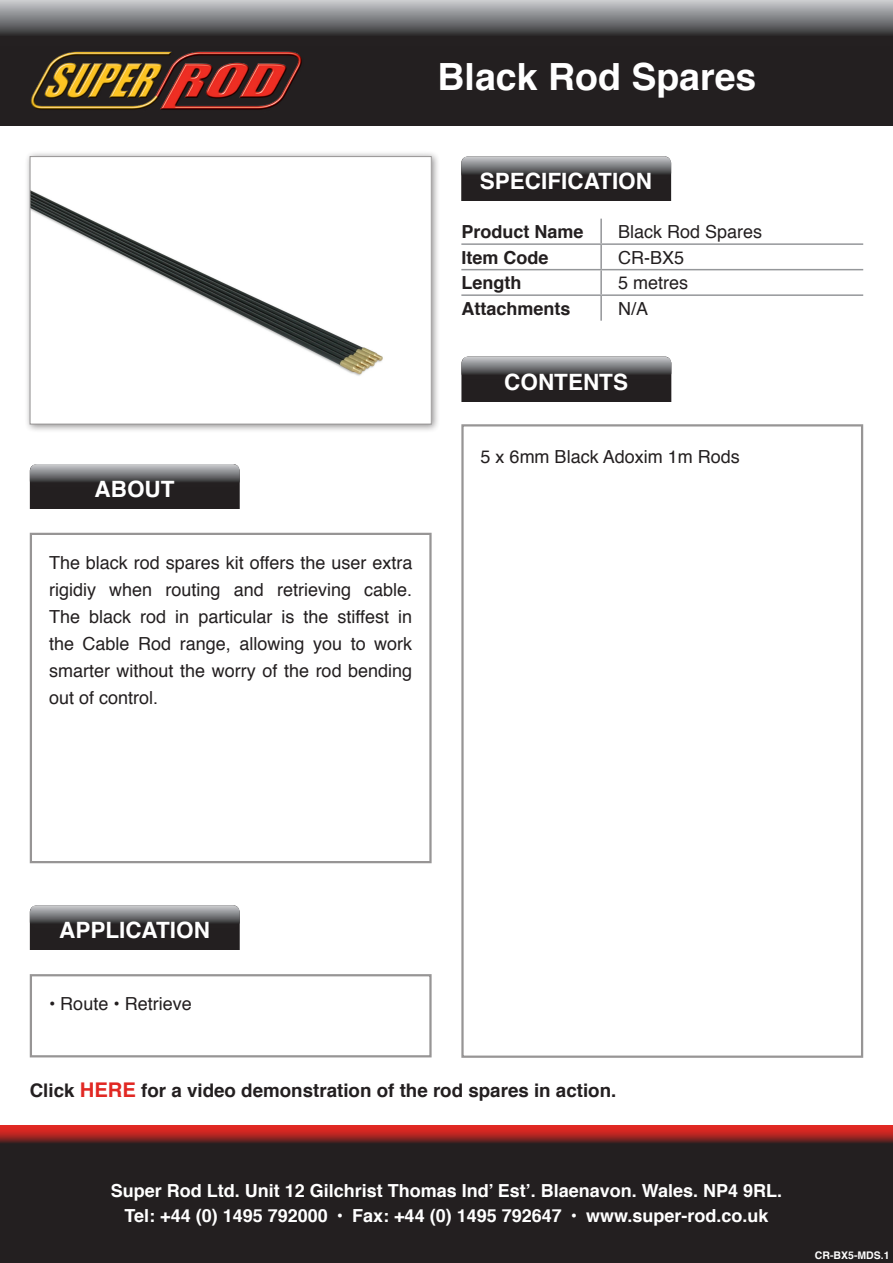
<style>
.page{position:relative;width:893px;height:1263px;background:#fff}
.page>*{position:absolute;margin:0;border:0;box-sizing:border-box;transform-origin:0 0}
.t1{font:700 37.5px "Helvetica";color:#fff}
.t2{font:700 22.5px "Helvetica";color:#fff}
.t3{font:700 18.75px "Helvetica";color:#231f20}
.t4{font:18px/27px "Helvetica";color:#231f20;text-align:justify}
.t5{font:700 18px "Helvetica";color:#fff}
.t6{font:700 18px "Helvetica";color:#231f20}
.t7{font:700 10.5px "Helvetica";color:#fff}
.s1{font-size:20.25px;color:#e12823}
</style>
<div class="page">
<div style="left:461px;top:356px;width:210px;height:65px;background:#231f20;border-radius:7px"></div>
<svg style="left:461px;top:356px;width:210px;height:24px"></svg>
<div style="left:454px;top:402px;width:224px;height:26px;background:#fff"></div>
<div style="left:461px;top:156px;width:210px;height:64px;background:#231f20;border-radius:7px"></div>
<svg style="left:461px;top:156px;width:210px;height:24px"></svg>
<div style="left:454px;top:202px;width:223px;height:26px;background:#fff"></div>
<div style="left:0;top:1125px;width:893px;height:138px;background:#231f20"></div>
<svg style="left:0;top:1125px;width:893px;height:18px;background:#ac2521"></svg>
<div style="left:0;top:0;width:893px;height:126px;background:#231f20"></div>
<svg style="left:0;top:0;width:893px;height:35px;background:#828385"></svg>
<hr style="left:600px;top:219px;width:2px;height:24px;background:#939598">
<hr style="left:600px;top:245px;width:2px;height:24px;background:#939598">
<hr style="left:600px;top:270px;width:2px;height:24px;background:#939598">
<hr style="left:600px;top:296px;width:2px;height:25px;background:#939598">
<hr style="left:461px;top:243px;width:140px;height:2px;background:#95979a">
<hr style="left:601px;top:243px;width:262px;height:2px;background:#95979a">
<hr style="left:461px;top:269px;width:140px;height:1px;background:#95979a">
<hr style="left:601px;top:269px;width:262px;height:1px;background:#95979a">
<hr style="left:461px;top:294px;width:140px;height:2px;background:#95979a">
<hr style="left:601px;top:294px;width:262px;height:2px;background:#95979a">
<div style="left:461px;top:424px;width:402px;height:634px;border:2px solid #979595"></div>
<div style="left:30px;top:464px;width:210px;height:64px;background:#231f20;border-radius:7px"></div>
<svg style="left:30px;top:464px;width:210px;height:23px"></svg>
<div style="left:22px;top:509px;width:224px;height:27px;background:#fff"></div>
<div style="left:30px;top:533px;width:402px;height:330px;border:2px solid #979595"></div>
<div style="left:30px;top:905px;width:210px;height:64px;background:#231f20;border-radius:7px"></div>
<svg style="left:30px;top:905px;width:210px;height:23px"></svg>
<div style="left:22px;top:950px;width:224px;height:27px;background:#fff"></div>
<div style="left:30px;top:974px;width:402px;height:83px;border:2px solid #979595"></div>
<div style="left:24px;top:150px;width:416px;height:283px;background:#231f20;opacity:.5"></div>
<div style="left:30px;top:157px;width:401px;height:267px;background:#fff"></div>
<img style="left:32px;top:191px;width:351px;height:185px">
<div style="left:30px;top:156px;width:402px;height:268px;border:1px solid #979595"></div>
<img style="left:31px;top:51px;width:271px;height:59px">
<p class="t1" style="left:438px;top:46px;width:320px">Black Rod Spares</p>
<p class="t2" style="left:95px;top:471px;width:81px">ABOUT</p>
<p class="t4" style="left:49px;top:549px;width:365px">The black rod spares kit offers the user extra rigidiy when routing and retrieving cable.<br>The black rod in particular is the stiffest in the Cable Rod range, allowing you to work smarter without the worry of the rod bending out of control.</p>
<p class="t2" style="left:480px;top:163px;width:174px">SPECIFICATION</p>
<p class="t6" style="left:461px;top:217px;width:124px">Product Name</p>
<p class="t4" style="left:618px;top:219px;width:146px">Black Rod Spares</p>
<p class="t6" style="left:461px;top:243px;width:89px">Item Code</p>
<p class="t4" style="left:618px;top:244px;width:68px">CR-BX5</p>
<p class="t6" style="left:461px;top:268px;width:61px">Length</p>
<p class="t4" style="left:618px;top:270px;width:72px">5 metres</p>
<p class="t6" style="left:461px;top:294px;width:111px">Attachments</p>
<p class="t4" style="left:618px;top:295px;width:32px">N/A</p>
<p class="t2" style="left:504px;top:363px;width:125px">CONTENTS</p>
<p class="t4" style="left:481px;top:444px;width:261px">5 x 6mm Black Adoxim 1m Rods</p>
<p class="t2" style="left:59px;top:912px;width:152px">APPLICATION</p>
<p class="t4" style="left:49px;top:991px;width:144px">• Route • Retrieve</p>
<p class="t3" style="left:30px;top:1076px;width:588px">Click <span class="s1">HERE</span> for a video demonstration of the rod spares in action.</p>
<p class="t5" style="left:111px;top:1176px;width:673px">Super Rod Ltd. Unit 12 Gilchrist Thomas Ind’ Est’. Blaenavon. Wales. NP4 9RL.</p>
<p class="t5" style="left:124px;top:1201px;width:645px">Tel: +44 (0) 1495 792000 • Fax: +44 (0) 1495 792647 • www.super-rod.co.uk</p>
<p class="t7" style="left:815px;top:1246px;width:76px">CR-BX5-MDS.1</p>
</div>
